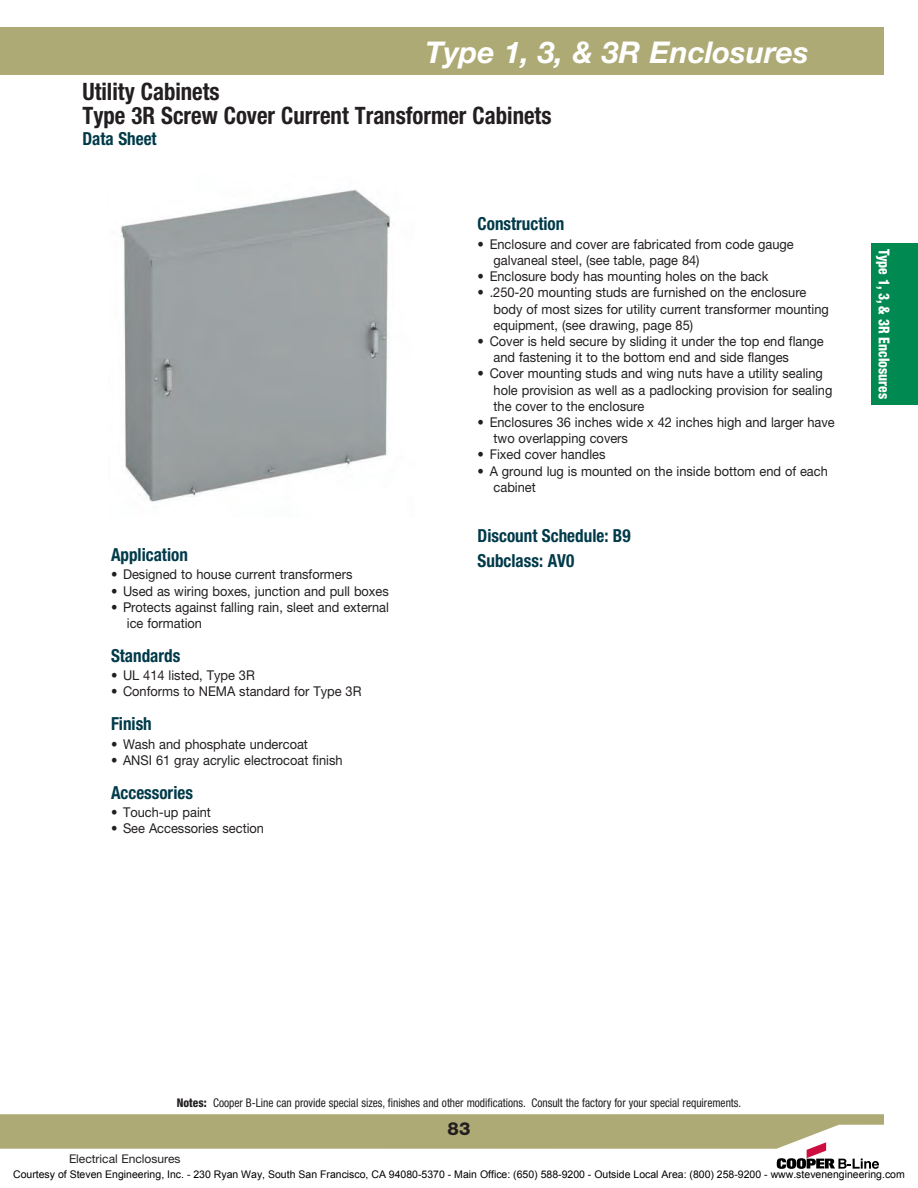
<style>
.page{position:relative;width:918px;height:1188px;background:#fff}
.page>*{position:absolute;margin:0;border:0;box-sizing:border-box;transform-origin:0 0}
.t1{font:italic 700 30px "Helvetica Neue LT Pro";color:#fff}
.t2{font:700 condensed 24px/24px "Helvetica Neue LT Pro";color:#231f20;scale:.95 1}
.t3{font:700 condensed 18px/25.2px "Helvetica Neue LT Pro";color:#003a49;scale:.95 1}
.t4{font:800 18px "Helvetica Neue LT Pro";color:#231f20}
.t5{font:800 condensed 15px "Helvetica Neue LT Pro";color:#fff;scale:.9 1}
.t6{font:13.5px/16.2px "Helvetica Neue LT Pro";color:#231f20;scale:.95 1}
.t7{font:condensed 12px "Helvetica Neue LT Pro";color:#231f20;scale:.95 1}
.t8{font:12px "Helvetica Neue LT Pro";color:#231f20}
.t9{font:10.5px "Arial";color:#000}
.s1{font-weight:800}
</style>
<div class="page">
<svg style="left:0;top:1114px;width:884px;height:55px"></svg>
<div style="left:871px;top:243px;width:47px;height:162px;background:#008a52"></div>
<div style="left:0;top:27px;width:884px;height:47px;background:#adaa75"></div>
<img style="left:120px;top:190px;width:270px;height:312px">
<h1 class="t1" style="left:425px;top:41px;width:385px">Type 1, 3, &amp; 3R Enclosures</h1>
<h2 class="t2" style="left:83px;top:81px;width:495px">Utility Cabinets<br>Type 3R Screw Cover Current Transformer Cabinets</h2>
<h3 class="t3" style="left:83px;top:127px;width:80px">Data Sheet</h3>
<h3 class="t3" style="left:111px;top:544px;width:82px">Application</h3>
<p class="t6" style="left:111px;top:568px;width:256px">• Designed to house current transformers</p>
<p class="t6" style="left:111px;top:584px;width:294px">• Used as wiring boxes, junction and pull boxes</p>
<p class="t6" style="left:127px;top:600px;width:277px;text-indent:-16px">• Protects against falling rain, sleet and external ice formation</p>
<h3 class="t3" style="left:111px;top:644px;width:74px">Standards</h3>
<p class="t6" style="left:111px;top:669px;width:153px">• UL 414 listed, Type 3R</p>
<p class="t6" style="left:111px;top:685px;width:265px">• Conforms to NEMA standard for Type 3R</p>
<h3 class="t3" style="left:111px;top:713px;width:44px">Finish</h3>
<p class="t6" style="left:111px;top:737px;width:209px">• Wash and phosphate undercoat</p>
<p class="t6" style="left:111px;top:753px;width:245px">• ANSI 61 gray acrylic electrocoat finish</p>
<h3 class="t3" style="left:111px;top:781px;width:88px">Accessories</h3>
<p class="t6" style="left:111px;top:806px;width:107px">• Touch-up paint</p>
<p class="t6" style="left:111px;top:822px;width:163px">• See Accessories section</p>
<h3 class="t3" style="left:478px;top:213px;width:93px">Construction</h3>
<p class="t6" style="left:494px;top:237px;width:318px;text-indent:-16px">• Enclosure and cover are fabricated from code gauge galvaneal steel, (see table, page 84)</p>
<p class="t6" style="left:478px;top:270px;width:308px">• Enclosure body has mounting holes on the back</p>
<p class="t6" style="left:494px;top:286px;width:355px;text-indent:-16px">• .250-20 mounting studs are furnished on the enclosure body of most sizes for utility current transformer mounting equipment, (see drawing, page 85)</p>
<p class="t6" style="left:494px;top:334px;width:349px;text-indent:-16px">• Cover is held secure by sliding it under the top end flange and fastening it to the bottom end and side flanges</p>
<p class="t6" style="left:494px;top:367px;width:358px;text-indent:-16px">• Cover mounting studs and wing nuts have a utility sealing hole provision as well as a padlocking provision for sealing the cover to the enclosure</p>
<p class="t6" style="left:494px;top:415px;width:361px;text-indent:-16px">• Enclosures 36 inches wide x 42 inches high and larger have two overlapping covers</p>
<p class="t6" style="left:478px;top:448px;width:136px">• Fixed cover handles</p>
<p class="t6" style="left:494px;top:464px;width:353px;text-indent:-16px">• A ground lug is mounted on the inside bottom end of each cabinet</p>
<h3 class="t3" style="left:478px;top:524px;width:163px">Discount Schedule: B9<br>Subclass: AV0</h3>
<p class="t5" style="left:889px;top:249px;width:168px;rotate:90deg">Type 1, 3, &amp; 3R Enclosures</p>
<p class="t7" style="left:177px;top:1099px;width:596px"><span class="s1">Notes:</span> Cooper B-Line can provide special sizes, finishes and other modifications. Consult the factory for your special requirements.</p>
<p class="t8" style="left:69px;top:1154px;width:113px">Electrical Enclosures</p>
<h3 class="t4" style="left:448px;top:1122px;width:24px">83</h3>
<p class="t9" style="left:13px;top:1167px;width:893px">Courtesy of Steven Engineering, Inc. - 230 Ryan Way, South San Francisco, CA 94080-5370 - Main Office: (650) 588-9200 - Outside Local Area: (800) 258-9200 - www.stevenengineering.com</p>
</div>
